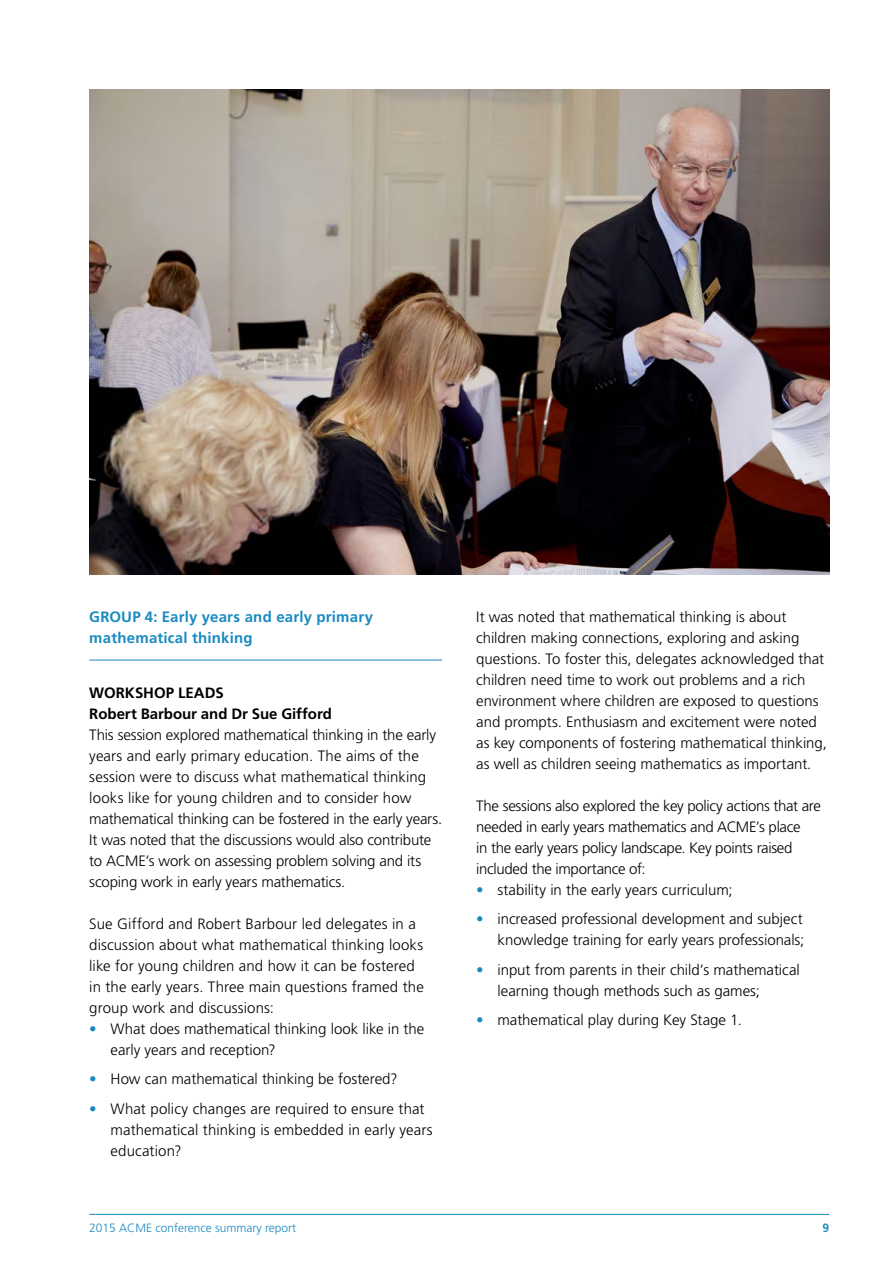
<style>
.page{position:relative;width:893px;height:1263px;background:#fff}
.page>*{position:absolute;margin:0;border:0;box-sizing:border-box;transform-origin:0 0}
.t1{font:300 15px/21px "Frutiger LT Pro";color:#000}
.t2{font:300 15px/21px "Frutiger LT Pro";letter-spacing:-.02em;color:#000}
.t3{font:700 15px/21px "Frutiger LT Pro";letter-spacing:.015em;color:#1a8ac1}
.t4{font:700 15px/21px "Frutiger LT Pro";letter-spacing:-.005em;color:#000}
.t5{font:300 12px "Frutiger LT Pro";color:#1a8ac1}
.t6{font:700 12px "Frutiger LT Pro";color:#1a8ac1}
.s1{color:#1a8ac1}
</style>
<div class="page">
<hr style="left:89px;top:1214px;width:740px;height:1px;background:#1a8ac1">
<img style="left:89px;top:89px;width:740px;height:486px">
<hr style="left:89px;top:660px;width:353px;height:1px;background:#1a8ac1">
<p class="t3" style="left:89px;top:606px;width:285px">GROUP 4: Early years and early primary mathematical thinking</p>
<p class="t4" style="left:89px;top:682px;width:244px">WORKSHOP LEADS<br>Robert Barbour and Dr Sue Gifford</p>
<p class="t1" style="left:89px;top:724px;width:354px">This session explored mathematical thinking in the early years and early primary education. The aims of the session were to discuss what mathematical thinking looks like for young children and to consider how mathematical thinking can be fostered in the early years.<br>It was noted that the discussions would also contribute to ACME’s work on assessing problem solving and its scoping work in early years mathematics.</p>
<p class="t1" style="left:89px;top:913px;width:336px">Sue Gifford and Robert Barbour led delegates in a discussion about what mathematical thinking looks like for young children and how it can be fostered in the early years. Three main questions framed the group work and discussions:</p>
<p class="t1" style="left:111px;top:1018px;width:315px;text-indent:-21px"><span class="s1">•</span> What does mathematical thinking look like in the early years and reception?</p>
<p class="t1" style="left:89px;top:1069px;width:310px"><span class="s1">•</span> How can mathematical thinking be fostered?</p>
<p class="t1" style="left:111px;top:1098px;width:324px;text-indent:-21px"><span class="s1">•</span> What policy changes are required to ensure that mathematical thinking is embedded in early years education?</p>
<p class="t1" style="left:476px;top:606px;width:352px">It was noted that mathematical thinking is about children making connections, exploring and asking questions. To foster this, delegates acknowledged that children need time to work out problems and a rich environment where children are exposed to questions and prompts. Enthusiasm and excitement were noted as key components of fostering mathematical thinking, as well as children seeing mathematics as important.</p>
<p class="t2" style="left:476px;top:795px;width:346px">The sessions also explored the key policy actions that are needed in early years mathematics and ACME’s place<br>in the early years policy landscape. Key points raised included the importance of:</p>
<p class="t1" style="left:476px;top:879px;width:258px"><span class="s1">•</span> stability in the early years curriculum;</p>
<p class="t1" style="left:476px;top:909px;width:330px;text-align:right"><span class="s1">•</span> increased professional development and subject knowledge training for early years professionals;</p>
<p class="t1" style="left:497px;top:959px;width:304px;text-indent:-21px"><span class="s1">•</span> input from parents in their child’s mathematical learning though methods such as games;</p>
<p class="t1" style="left:476px;top:1010px;width:267px"><span class="s1">•</span> mathematical play during Key Stage 1.</p>
<p class="t5" style="left:89px;top:1220px;width:208px">2015 ACME conference summary report</p>
<p class="t6" style="left:822px;top:1220px;width:8px">9</p>
</div>
